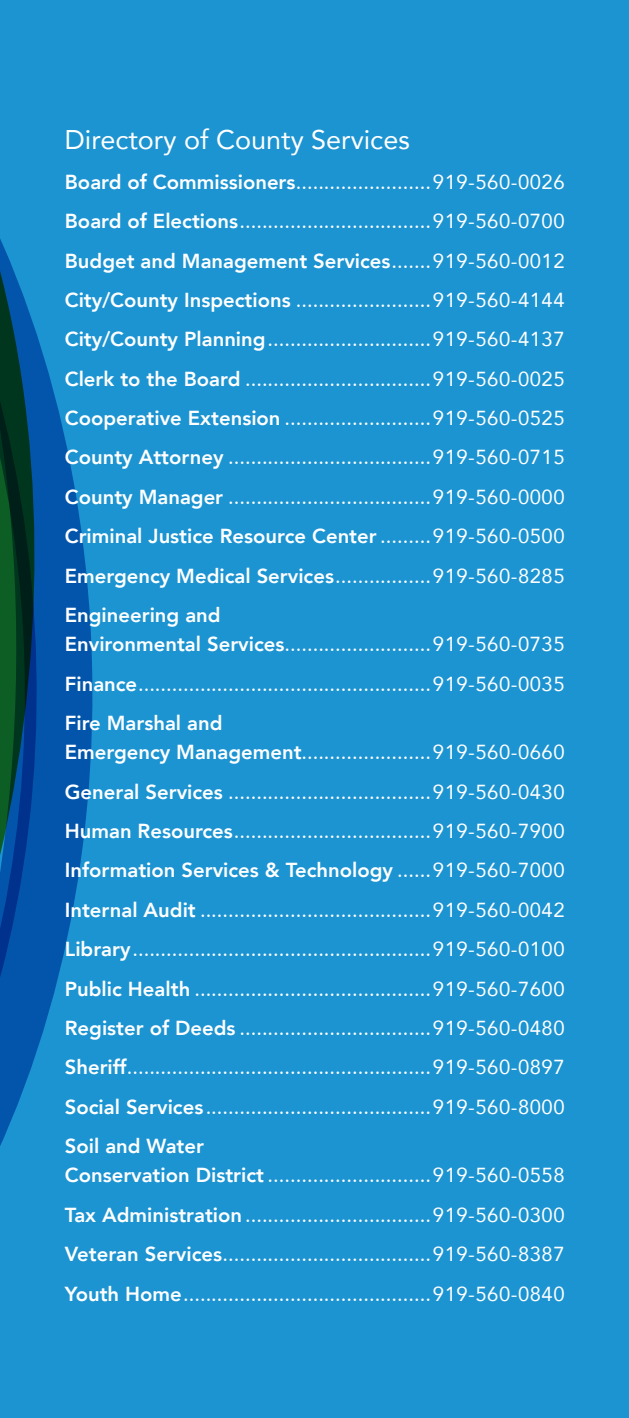
<style>
.page{position:relative;width:629px;height:1418px;background:#fff}
.page>*{position:absolute;margin:0;border:0;box-sizing:border-box;transform-origin:0 0}
.t1{font:27px "Avenir";color:#fff}
.t2{font:20.25px/29.2px "Avenir";letter-spacing:.025em;color:#fff}
.t3{font:800 20.25px "Avenir";color:#fff}
.s1{font-weight:800}
.s2{font-weight:400}
</style>
<div class="page">
<div style="left:128px;top:0;width:501px;height:1418px;background:#1c94d2"></div>
<div style="left:79px;top:0;width:49px;height:1418px;background:#1c94d2"></div>
<svg style="left:30px;top:0;width:49px;height:1418px;background:#1179c0"></svg>
<svg style="left:0;top:0;width:30px;height:1418px;background:#0d678a"></svg>
<p class="t1" style="left:65px;top:118px;width:346px">Directory of County Services</p>
<p class="t2" style="left:65px;top:166px;width:501px"><span class="s1">Board of Commissioners</span>........................919-560-0026</p>
<p class="t2" style="left:65px;top:206px;width:501px"><span class="s1">Board of Elections</span>..................................919-560-0700</p>
<p class="t3" style="left:65px;top:245px;width:501px">Budget and Management Services<span class="s2">.......919-560-0012</span></p>
<p class="t2" style="left:65px;top:285px;width:501px"><span class="s1">City/County Inspections</span> ........................919-560-4144</p>
<p class="t2" style="left:65px;top:324px;width:501px"><span class="s1">City/County Planning</span>.............................919-560-4137</p>
<p class="t2" style="left:65px;top:363px;width:501px"><span class="s1">Clerk to the Board</span> .................................919-560-0025</p>
<p class="t2" style="left:65px;top:403px;width:501px"><span class="s1">Cooperative Extension</span> ..........................919-560-0525</p>
<p class="t2" style="left:65px;top:442px;width:501px"><span class="s1">County Attorney</span> ....................................919-560-0715</p>
<p class="t2" style="left:65px;top:481px;width:501px"><span class="s1">County Manager</span> ....................................919-560-0000</p>
<p class="t3" style="left:65px;top:520px;width:501px">Criminal Justice Resource Center <span class="s2">.........919-560-0500</span></p>
<p class="t2" style="left:65px;top:560px;width:501px"><span class="s1">Emergency Medical Services</span>.................919-560-8285</p>
<p class="t2" style="left:65px;top:600px;width:501px"><span class="s1">Engineering and<br>Environmental Services</span>..........................919-560-0735</p>
<p class="t2" style="left:65px;top:668px;width:501px"><span class="s1">Finance</span>....................................................919-560-0035</p>
<p class="t2" style="left:65px;top:708px;width:501px"><span class="s1">Fire Marshal and<br>Emergency Management</span>.......................919-560-0660</p>
<p class="t2" style="left:65px;top:776px;width:501px"><span class="s1">General Services</span> ....................................919-560-0430</p>
<p class="t2" style="left:65px;top:816px;width:501px"><span class="s1">Human Resources</span>...................................919-560-7900</p>
<p class="t3" style="left:65px;top:854px;width:501px">Information Services &amp; Technology <span class="s2">......919-560-7000</span></p>
<p class="t2" style="left:65px;top:894px;width:501px"><span class="s1">Internal Audit</span> .........................................919-560-0042</p>
<p class="t2" style="left:65px;top:934px;width:501px"><span class="s1">Library</span>.....................................................919-560-0100</p>
<p class="t2" style="left:65px;top:973px;width:501px"><span class="s1">Public Health</span> ..........................................919-560-7600</p>
<p class="t2" style="left:65px;top:1012px;width:501px"><span class="s1">Register of Deeds</span> ..................................919-560-0480</p>
<p class="t2" style="left:65px;top:1052px;width:501px"><span class="s1">Sheriff</span>......................................................919-560-0897</p>
<p class="t2" style="left:65px;top:1091px;width:501px"><span class="s1">Social Services</span> ........................................919-560-8000</p>
<p class="t2" style="left:65px;top:1131px;width:501px"><span class="s1">Soil and Water<br>Conservation District</span> .............................919-560-0558</p>
<p class="t2" style="left:65px;top:1199px;width:501px"><span class="s1">Tax Administration</span>.................................919-560-0300</p>
<p class="t2" style="left:65px;top:1239px;width:501px"><span class="s1">Veteran Services</span>.....................................919-560-8387</p>
<p class="t2" style="left:65px;top:1278px;width:501px"><span class="s1">Youth Home</span>............................................919-560-0840</p>
</div>
